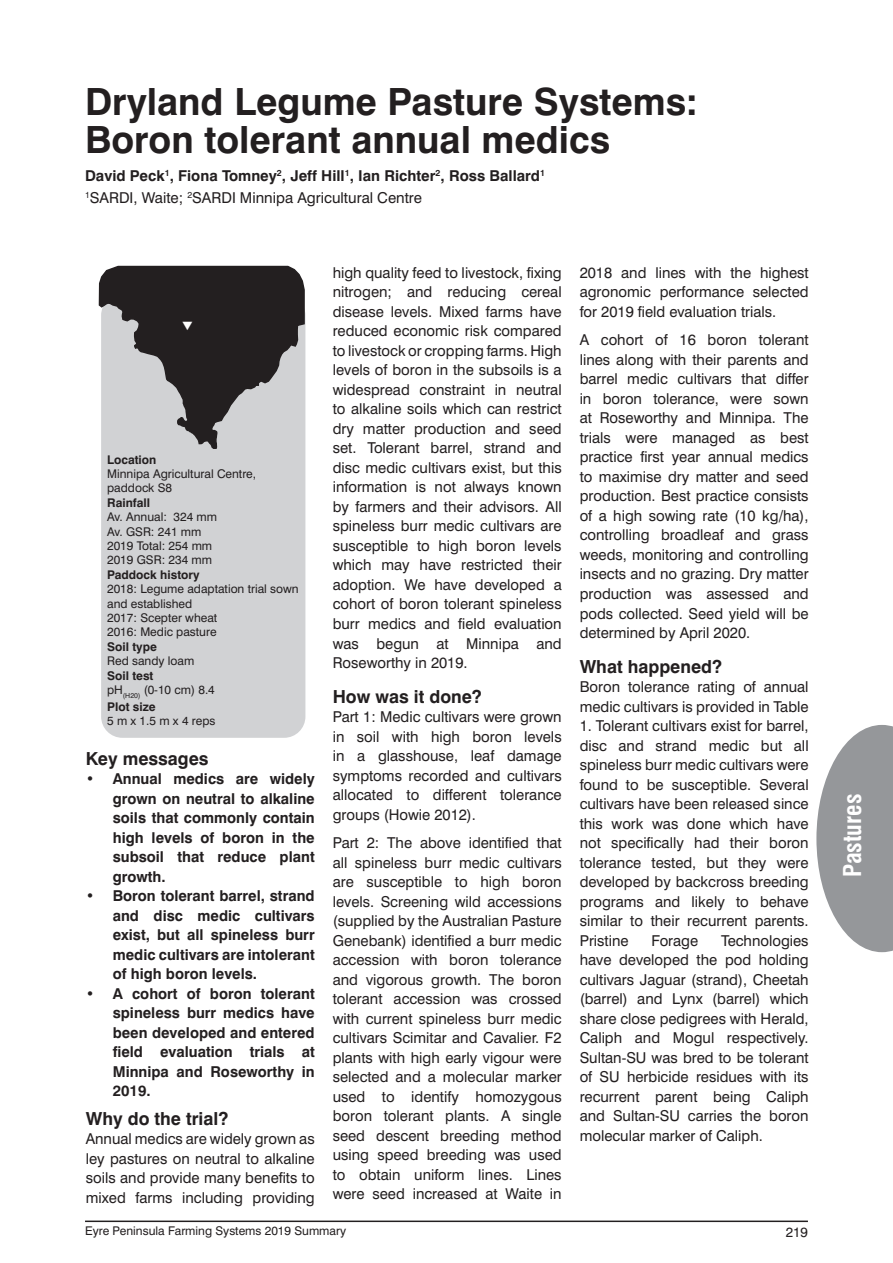
<style>
.page{position:relative;width:893px;height:1263px;background:#fff}
.page>*{position:absolute;margin:0;border:0;box-sizing:border-box;transform-origin:0 0}
.t1{font:700 37.5px/37.5px "Swiss 721 BT";color:#231f20}
.t2{font:700 condensed 24px "Swiss 721 BT";color:#fff}
.t3{font:700 18px "Swiss 721 BT";color:#231f20}
.t4{font:15px/19.5px "Swiss 721 BT";color:#231f20;text-align:justify}
.t5{font:700 15px/19.5px "Swiss 721 BT";color:#231f20;text-align:justify}
.t6{font:13.5px "Swiss 721 BT";color:#231f20}
.t7{font:12px/14.4px "Swiss 721 BT";color:#231f20}
.t8{font:700 12px "Swiss 721 BT";color:#231f20}
</style>
<div class="page">
<hr style="left:85px;top:1220px;width:723px;height:2px;background:#231f20">
<div style="left:101px;top:294px;width:204px;height:444px;background:#d1d2d4;border-radius:21px"></div>
<svg style="left:816px;top:725px;width:77px;height:227px"></svg>
<svg style="left:98px;top:265px;width:208px;height:185px"></svg>
<p class="t1" style="left:85px;top:83px;width:614px">Dryland Legume Pasture Systems:<br>Boron tolerant annual medics</p>
<p class="t5" style="left:85px;top:166px;width:462px">David Peck<sup>1</sup>, Fiona Tomney<sup>2</sup>, Jeff Hill<sup>1</sup>, Ian Richter<sup>2</sup>, Ross Ballard<sup>1</sup></p>
<p class="t4" style="left:85px;top:188px;width:339px"><sup>1</sup>SARDI, Waite; <sup>2</sup>SARDI Minnipa Agricultural Centre</p>
<p class="t8" style="left:107px;top:452px;width:51px">Location</p>
<p class="t7" style="left:107px;top:466px;width:151px">Minnipa Agricultural Centre, paddock S8</p>
<p class="t8" style="left:107px;top:495px;width:44px">Rainfall</p>
<p class="t7" style="left:107px;top:510px;width:112px">Av. Annual: 324 mm</p>
<p class="t7" style="left:107px;top:524px;width:96px">Av. GSR: 241 mm</p>
<p class="t7" style="left:107px;top:538px;width:107px">2019 Total: 254 mm</p>
<p class="t7" style="left:107px;top:553px;width:107px">2019 GSR: 234 mm</p>
<p class="t8" style="left:107px;top:567px;width:94px">Paddock history</p>
<p class="t7" style="left:107px;top:582px;width:193px">2018: Legume adaptation trial sown and established</p>
<p class="t7" style="left:107px;top:610px;width:112px">2017: Scepter wheat</p>
<p class="t7" style="left:107px;top:625px;width:111px">2016: Medic pasture</p>
<p class="t8" style="left:107px;top:639px;width:51px">Soil type</p>
<p class="t7" style="left:107px;top:654px;width:89px">Red sandy loam</p>
<p class="t8" style="left:107px;top:668px;width:48px">Soil test</p>
<p class="t7" style="left:107px;top:682px;width:109px">pH<sub>(H20)</sub> (0-10 cm) 8.4</p>
<p class="t8" style="left:107px;top:699px;width:50px">Plot size</p>
<p class="t7" style="left:107px;top:713px;width:110px">5 m x 1.5 m x 4 reps</p>
<p class="t3" style="left:86px;top:747px;width:124px">Key messages</p>
<p class="t5" style="left:113px;top:769px;width:203px;text-indent:-27px">• Annual medics are widely grown on neutral to alkaline soils that commonly contain high levels of boron in the subsoil that reduce plant growth.</p>
<p class="t5" style="left:113px;top:886px;width:203px;text-indent:-27px">• Boron tolerant barrel, strand and disc medic cultivars exist, but all spineless burr medic cultivars are intolerant of high boron levels.</p>
<p class="t5" style="left:113px;top:983px;width:203px;text-indent:-27px">• A cohort of boron tolerant spineless burr medics have been developed and entered field evaluation trials at Minnipa and Roseworthy in 2019.</p>
<p class="t3" style="left:86px;top:1107px;width:144px">Why do the trial?</p>
<p class="t4" style="left:86px;top:1129px;width:230px">Annual medics are widely grown as ley pastures on neutral to alkaline soils and provide many benefits to mixed farms including providing</p>
<p class="t4" style="left:333px;top:263px;width:230px">high quality feed to livestock, fixing nitrogen; and reducing cereal disease levels. Mixed farms have reduced economic risk compared to livestock or cropping farms. High levels of boron in the subsoils is a widespread constraint in neutral to alkaline soils which can restrict dry matter production and seed set. Tolerant barrel, strand and disc medic cultivars exist, but this information is not always known by farmers and their advisors. All spineless burr medic cultivars are susceptible to high boron levels which may have restricted their adoption. We have developed a cohort of boron tolerant spineless burr medics and field evaluation was begun at Minnipa and Roseworthy in 2019.</p>
<p class="t3" style="left:333px;top:685px;width:151px">How was it done?</p>
<p class="t4" style="left:333px;top:707px;width:230px">Part 1: Medic cultivars were grown in soil with high boron levels in a glasshouse, leaf damage symptoms recorded and cultivars allocated to different tolerance groups (Howie 2012).</p>
<p class="t4" style="left:333px;top:833px;width:230px">Part 2: The above identified that all spineless burr medic cultivars are susceptible to high boron levels. Screening wild accessions (supplied by the Australian Pasture Genebank) identified a burr medic accession with boron tolerance and vigorous growth. The boron tolerant accession was crossed with current spineless burr medic cultivars Scimitar and Cavalier. F2 plants with high early vigour were selected and a molecular marker used to identify homozygous boron tolerant plants. A single seed descent breeding method using speed breeding was used to obtain uniform lines. Lines were seed increased at Waite in</p>
<p class="t4" style="left:580px;top:263px;width:230px">2018 and lines with the highest agronomic performance selected for 2019 field evaluation trials.</p>
<p class="t4" style="left:580px;top:330px;width:230px">A cohort of 16 boron tolerant lines along with their parents and barrel medic cultivars that differ in boron tolerance, were sown at Roseworthy and Minnipa. The trials were managed as best practice first year annual medics to maximise dry matter and seed production. Best practice consists of a high sowing rate (10 kg/ha), controlling broadleaf and grass weeds, monitoring and controlling insects and no grazing. Dry matter production was assessed and pods collected. Seed yield will be determined by April 2020.</p>
<p class="t3" style="left:580px;top:655px;width:144px">What happened?</p>
<p class="t4" style="left:580px;top:677px;width:230px">Boron tolerance rating of annual medic cultivars is provided in Table</p>
<p class="t4" style="left:580px;top:716px;width:230px">1. Tolerant cultivars exist for barrel, disc and strand medic but all spineless burr medic cultivars were found to be susceptible. Several cultivars have been released since this work was done which have not specifically had their boron tolerance tested, but they were developed by backcross breeding programs and likely to behave similar to their recurrent parents.<br>Pristine</p>
<p class="t4" style="left:580px;top:930px;width:230px;text-indent:141px">Technologies have developed the pod holding cultivars Jaguar (strand), Cheetah (barrel) and Lynx (barrel) which share close pedigrees with Herald, Caliph and Mogul respectively.<br>Sultan-SU was bred to be tolerant of SU herbicide residues with its recurrent parent being Caliph and Sultan-SU carries the boron molecular marker of Caliph.</p>
<p class="t4" style="left:651px;top:930px;width:48px">Forage</p>
<p class="t7" style="left:85px;top:1223px;width:263px">Eyre Peninsula Farming Systems 2019 Summary</p>
<p class="t6" style="left:786px;top:1224px;width:24px">219</p>
<p class="t2" style="left:838px;top:877px;width:84px;rotate:-90deg">Pastures</p>
</div>
